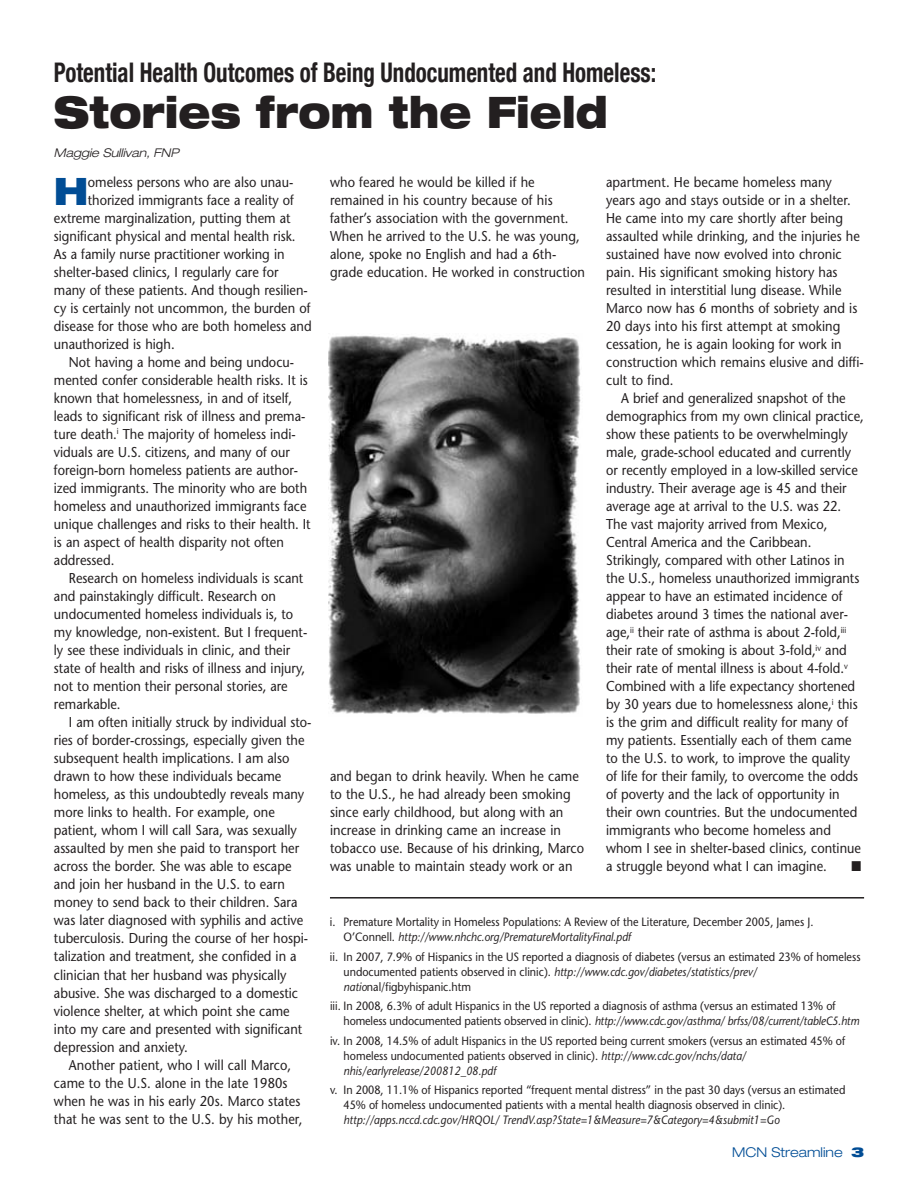
<style>
.page{position:relative;width:918px;height:1189px;background:#fff}
.page>*{position:absolute;margin:0;border:0;box-sizing:border-box;transform-origin:0 0}
.t1{font:900 expanded 43.5px "Helvetica Neue";color:#231f20;scale:.85 1}
.t2{font:900 expanded 37.8px "Helvetica Neue";color:#014d95;scale:.9 1}
.t3{font:700 condensed 27px "Helvetica Neue";color:#231f20;scale:.85 1}
.t4{font:14.25px/18px "Stone Sans";color:#231f20;scale:.9 1}
.t5{font:14.25px "Zapf Dingbats ITC";color:#231f20;scale:.9 1}
.t6{font:300 expanded 13.5px "Helvetica Neue";color:#014d95}
.t7{font:12px/15px "Stone Sans";color:#231f20;scale:.9 1}
.t8{font:italic 12px "Stone Sans";color:#231f20;scale:.9 1}
.t9{font:italic 300 expanded 12px "Helvetica Neue";color:#231f20}
.s1{font-style:italic}
.s2{font-weight:900}
</style>
<div class="page">
<img style="left:328px;top:335px;width:253px;height:379px">
<hr style="left:330px;top:896px;width:534px;height:2px;background:#231f20">
<h3 class="t3" style="left:54px;top:56px;width:710px">Potential Health Outcomes of Being Undocumented and Homeless:</h3>
<h1 class="t1" style="left:54px;top:84px;width:653px">Stories from the Field</h1>
<p class="t9" style="left:54px;top:145px;width:126px">Maggie Sullivan, FNP</p>
<h2 class="t2" style="left:54px;top:167px;width:40px">H</h2>
<p class="t4" style="left:88px;top:173px;width:230px">omeless persons who are also unau-</p>
<p class="t4" style="left:88px;top:191px;width:230px">thorized immigrants face a reality of</p>
<p class="t4" style="left:54px;top:209px;width:264px">extreme marginalization, putting them at</p>
<p class="t4" style="left:54px;top:227px;width:270px">significant physical and mental health risk.</p>
<p class="t4" style="left:54px;top:245px;width:258px">As a family nurse practitioner working in</p>
<p class="t4" style="left:54px;top:263px;width:251px">shelter-based clinics, I regularly care for</p>
<p class="t4" style="left:54px;top:281px;width:284px">many of these patients. And though resilien-</p>
<p class="t4" style="left:54px;top:299px;width:287px">cy is certainly not uncommon, the burden of</p>
<p class="t4" style="left:54px;top:317px;width:288px">disease for those who are both homeless and</p>
<p class="t4" style="left:54px;top:335px;width:136px">unauthorized is high.</p>
<p class="t4" style="left:69px;top:353px;width:252px">Not having a home and being undocu-</p>
<p class="t4" style="left:54px;top:371px;width:284px">mented confer considerable health risks. It is</p>
<p class="t4" style="left:54px;top:389px;width:266px">known that homelessness, in and of itself,</p>
<p class="t4" style="left:54px;top:407px;width:281px">leads to significant risk of illness and prema-</p>
<p class="t4" style="left:54px;top:425px;width:270px">ture death.<sup>i</sup> The majority of homeless indi-</p>
<p class="t4" style="left:54px;top:443px;width:264px">viduals are U.S. citizens, and many of our</p>
<p class="t4" style="left:54px;top:461px;width:273px">foreign-born homeless patients are author-</p>
<p class="t4" style="left:54px;top:479px;width:283px">ized immigrants. The minority who are both</p>
<p class="t4" style="left:54px;top:497px;width:282px">homeless and unauthorized immigrants face</p>
<p class="t4" style="left:54px;top:515px;width:287px">unique challenges and risks to their health. It</p>
<p class="t4" style="left:54px;top:533px;width:257px">is an aspect of health disparity not often</p>
<p class="t4" style="left:54px;top:551px;width:69px">addressed.</p>
<p class="t4" style="left:69px;top:569px;width:262px">Research on homeless individuals is scant</p>
<p class="t4" style="left:54px;top:587px;width:248px">and painstakingly difficult. Research on</p>
<p class="t4" style="left:54px;top:605px;width:267px">undocumented homeless individuals is, to</p>
<p class="t4" style="left:54px;top:623px;width:283px">my knowledge, non-existent. But I frequent-</p>
<p class="t4" style="left:54px;top:641px;width:264px">ly see these individuals in clinic, and their</p>
<p class="t4" style="left:54px;top:659px;width:281px">state of health and risks of illness and injury,</p>
<p class="t4" style="left:54px;top:677px;width:261px">not to mention their personal stories, are</p>
<p class="t4" style="left:54px;top:695px;width:76px">remarkable.</p>
<p class="t4" style="left:69px;top:713px;width:271px">I am often initially struck by individual sto-</p>
<p class="t4" style="left:54px;top:731px;width:280px">ries of border-crossings, especially given the</p>
<p class="t4" style="left:54px;top:749px;width:263px">subsequent health implications. I am also</p>
<p class="t4" style="left:54px;top:767px;width:254px">drawn to how these individuals became</p>
<p class="t4" style="left:54px;top:785px;width:280px">homeless, as this undoubtedly reveals many</p>
<p class="t4" style="left:54px;top:803px;width:247px">more links to health. For example, one</p>
<p class="t4" style="left:54px;top:821px;width:271px">patient, whom I will call Sara, was sexually</p>
<p class="t4" style="left:54px;top:839px;width:274px">assaulted by men she paid to transport her</p>
<p class="t4" style="left:54px;top:857px;width:265px">across the border. She was able to escape</p>
<p class="t4" style="left:54px;top:875px;width:258px">and join her husband in the U.S. to earn</p>
<p class="t4" style="left:54px;top:893px;width:272px">money to send back to their children. Sara</p>
<p class="t4" style="left:54px;top:911px;width:278px">was later diagnosed with syphilis and active</p>
<p class="t4" style="left:54px;top:929px;width:284px">tuberculosis. During the course of her hospi-</p>
<p class="t4" style="left:54px;top:947px;width:271px">talization and treatment, she confided in a</p>
<p class="t4" style="left:54px;top:965px;width:260px">clinician that her husband was physically</p>
<p class="t4" style="left:54px;top:983px;width:273px">abusive. She was discharged to a domestic</p>
<p class="t4" style="left:54px;top:1001px;width:263px">violence shelter, at which point she came</p>
<p class="t4" style="left:54px;top:1019px;width:277px">into my care and presented with significant</p>
<p class="t4" style="left:54px;top:1037px;width:150px">depression and anxiety.</p>
<p class="t4" style="left:69px;top:1055px;width:248px">Another patient, who I will call Marco,</p>
<p class="t4" style="left:54px;top:1073px;width:261px">came to the U.S. alone in the late 1980s</p>
<p class="t4" style="left:54px;top:1091px;width:275px">when he was in his early 20s. Marco states</p>
<p class="t4" style="left:54px;top:1109px;width:278px">that he was sent to the U.S. by his mother,</p>
<p class="t4" style="left:330px;top:173px;width:285px">who feared he would be killed if he remained in his country because of his father’s association with the government.<br>When he arrived to the U.S. he was young, alone, spoke no English and had a 6th&shy;grade education. He worked in construction</p>
<p class="t4" style="left:330px;top:767px;width:284px">and began to drink heavily. When he came to the U.S., he had already been smoking since early childhood, but along with an increase in drinking came an increase in tobacco use. Because of his drinking, Marco was unable to maintain steady work or an</p>
<p class="t4" style="left:606px;top:173px;width:288px">apartment. He became homeless many years ago and stays outside or in a shelter.<br>He came into my care shortly after being assaulted while drinking, and the injuries he sustained have now evolved into chronic pain. His significant smoking history has resulted in interstitial lung disease. While Marco now has 6 months of sobriety and is 20 days into his first attempt at smoking cessation, he is again looking for work in construction which remains elusive and diffi&shy;cult to find.</p>
<p class="t4" style="left:606px;top:389px;width:288px;text-indent:15px">A brief and generalized snapshot of the demographics from my own clinical practice, show these patients to be overwhelmingly male, grade-school educated and currently or recently employed in a low-skilled service industry. Their average age is 45 and their average age at arrival to the U.S. was 22.<br>The vast majority arrived from Mexico, Central America and the Caribbean.<br>Strikingly, compared with other Latinos in the U.S., homeless unauthorized immigrants appear to have an estimated incidence of diabetes around 3 times the national aver&shy;age,<sup>ii</sup> their rate of asthma is about 2-fold,<sup>iii </sup>their rate of smoking is about 3-fold,<sup>iv</sup> and their rate of mental illness is about 4-fold.<sup>v </sup>Combined with a life expectancy shortened by 30 years due to homelessness alone,<sup>i</sup> this is the grim and difficult reality for many of my patients. Essentially each of them came to the U.S. to work, to improve the quality of life for their family, to overcome the odds of poverty and the lack of opportunity in their own countries. But the undocumented immigrants who become homeless and whom I see in shelter-based clinics, continue a struggle beyond what I can imagine.</p>
<p class="t5" style="left:851px;top:859px;width:12px">■</p>
<p class="t7" style="left:343px;top:914px;width:524px;text-indent:-14px">i. Premature Mortality in Homeless Populations: A Review of the Literature, December 2005, James J.<br>O’Connell. <span class="s1">http://www.nhchc.org/PrematureMortalityFinal.pdf</span></p>
<p class="t7" style="left:343px;top:948px;width:576px;text-indent:-14px">ii. In 2007, 7.9% of Hispanics in the US reported a diagnosis of diabetes (versus an estimated 23% of homeless undocumented patients observed in clinic). <span class="s1">http://www.cdc.gov/diabetes/statistics/prev/ natio</span>nal/figbyhispanic.htm</p>
<p class="t7" style="left:343px;top:998px;width:575px;text-indent:-14px">iii. In 2008, 6.3% of adult Hispanics in the US reported a diagnosis of asthma (versus an estimated 13% of homeless undocumented patients observed in clinic). <span class="s1">http://www.cdc.gov/asthma/ brfss/08/current/tableC5.htm</span></p>
<p class="t7" style="left:343px;top:1032px;width:559px;text-indent:-14px">iv. In 2008, 14.5% of adult Hispanics in the US reported being current smokers (versus an estimated 45% of homeless undocumented patients observed in clinic). <span class="s1">http://www.cdc.gov/nchs/data/ nhis/earlyrelease/200812_08.pdf</span></p>
<p class="t7" style="left:343px;top:1082px;width:559px;text-indent:-14px">v. In 2008, 11.1% of Hispanics reported “frequent mental distress” in the past 30 days (versus an estimated<br>45% of homeless undocumented patients with a mental health diagnosis observed in clinic).</p>
<p class="t8" style="left:343px;top:1112px;width:486px">http://apps.nccd.cdc.gov/HRQOL/ TrendV.asp?State=1&amp;Measure=7&amp;Category=4&amp;submit1=Go</p>
<p class="t6" style="left:732px;top:1143px;width:133px">MCN Streamline <span class="s2">3</span></p>
</div>
